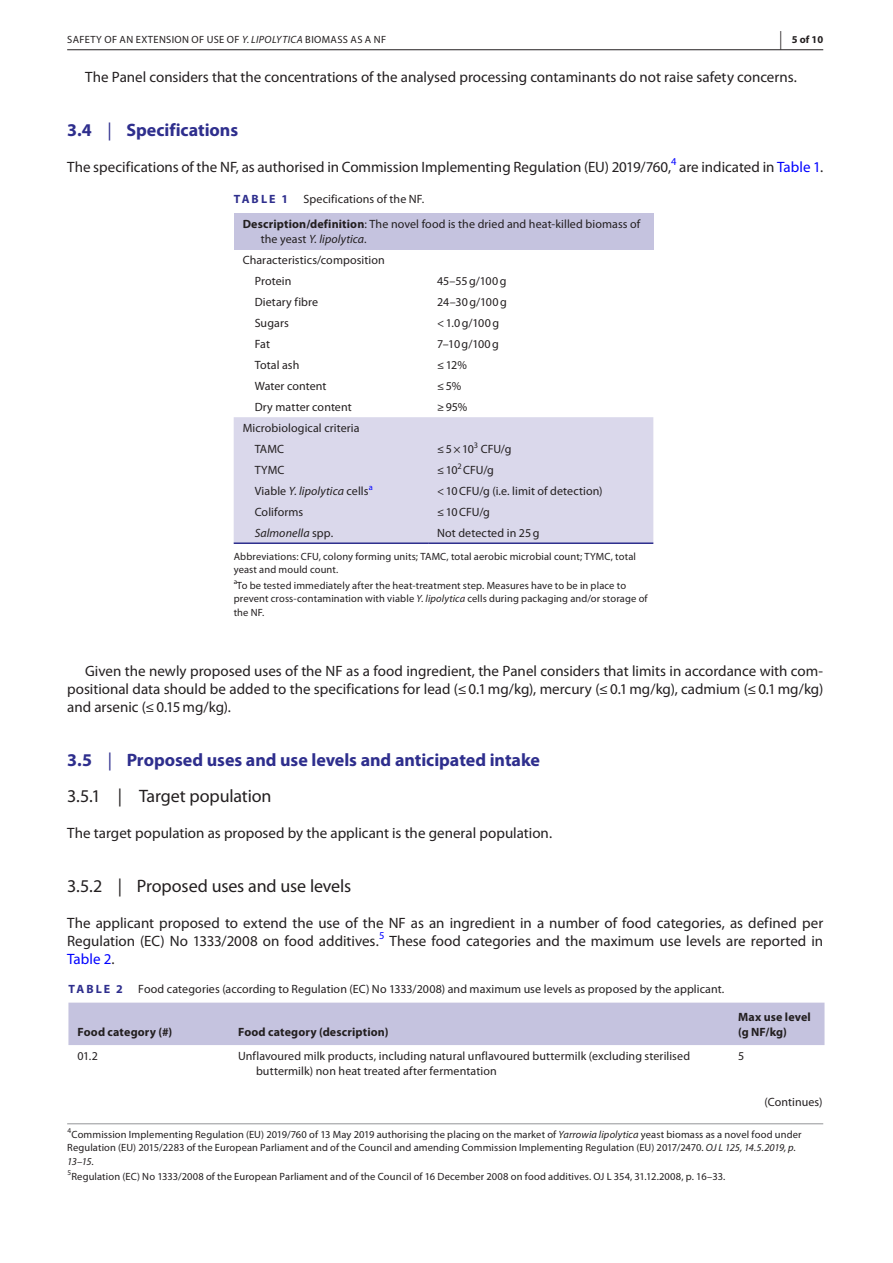
<style>
.page{position:relative;width:893px;height:1263px;background:#fff}
.page>*{position:absolute;margin:0;border:0;box-sizing:border-box;transform-origin:0 0}
.t1{font:700 18px/36px "Myriad Pro";letter-spacing:-.005em;color:#2e2e8d}
.t2{font:18px "Myriad Pro";letter-spacing:-.01em;color:#231f20}
.t3{font:15px/18px "Myriad Pro";color:#231f20;text-align:justify}
.t4{font:15px "Myriad Pro";color:#00f}
.t5{font:12px/15px "Myriad Pro";letter-spacing:.005em;color:#231f20}
.t6{font:700 12px/15px "Myriad Pro";letter-spacing:.015em;color:#231f20}
.t7{font:italic 12px "Myriad Pro";letter-spacing:.01em;color:#231f20}
.t8{font:700 12px "Myriad Pro";letter-spacing:.165em;color:#2e2e8d}
.t9{font:10.5px/13.5px "Myriad Pro";letter-spacing:.01em;color:#231f20}
.t10{font:10.5px "Myriad Pro";letter-spacing:.035em;color:#231f20}
.t11{font:700 10.5px "Myriad Pro";color:#231f20}
.t12{font:10.5px "Myriad Pro";color:#00f}
.t13{font:8.4px "Myriad Pro";color:#231f20}
.t14{font:8.4px "Myriad Pro";color:#00f}
.t15{font:7.35px "Myriad Pro";color:#231f20}
.s1{font-style:italic}
.s2{font-size:18.6px}
.s3{font-weight:400}
.s4{color:#00f}
.s5{font-weight:700}
.s6{font-style:normal}
.s7{font-weight:400;color:#231f20}
.s8{color:#231f20}
</style>
<div class="page">
<hr style="left:67px;top:49px;width:756px;height:1px;background:#231f20">
<hr style="left:67px;top:1123px;width:756px;height:1px;background:#939598">
<div style="left:68px;top:1002px;width:756px;height:43px;background:#c5c3df"></div>
<div style="left:234px;top:213px;width:419px;height:36px;background:#c5c3df"></div>
<div style="left:234px;top:417px;width:419px;height:125px;background:#dad8eb"></div>
<hr style="left:234px;top:542px;width:194px;height:2px;background:#2e2e8d">
<hr style="left:428px;top:542px;width:225px;height:2px;background:#2e2e8d">
<p class="t10" style="left:67px;top:33px;width:320px">SAFETY OF AN EXTENSION OF USE OF <span class="s1">Y. LIPOLYTICA</span> BIOMASS AS A NF</p>
<p class="t11" style="left:780px;top:32px;width:45px"><span class="s2">|</span> 5 of 10</p>
<p class="t3" style="left:85px;top:68px;width:713px">The Panel considers that the concentrations of the analysed processing contaminants do not raise safety concerns.</p>
<p class="t1" style="left:67px;top:111px;width:172px">3.4 <span class="s3">|</span> Specifications</p>
<p class="t3" style="left:67px;top:158px;width:605px">The specifications of the NF, as authorised in Commission Implementing Regulation (EU) 2019/760,</p>
<p class="t12" style="left:671px;top:155px;width:7px">4</p>
<p class="t3" style="left:679px;top:158px;width:145px">are indicated in <span class="s4">Table 1</span>.</p>
<p class="t5" style="left:243px;top:187px;width:399px;line-height:24.8px;text-indent:61px">Specifications of the NF.<br><span class="s5">Description/definition</span>: The novel food is the dried and heat-killed biomass of</p>
<p class="t7" style="left:261px;top:232px;width:107px"><span class="s6">the yeast</span> Y. lipolytica<span class="s6">.</span></p>
<p class="t5" style="left:243px;top:252px;width:144px">Characteristics/composition</p>
<p class="t5" style="left:255px;top:273px;width:38px">Protein</p>
<p class="t5" style="left:437px;top:273px;width:71px">45–55g/100g</p>
<p class="t5" style="left:255px;top:294px;width:65px">Dietary fibre</p>
<p class="t5" style="left:437px;top:294px;width:71px">24–30g/100g</p>
<p class="t5" style="left:255px;top:315px;width:36px">Sugars</p>
<p class="t5" style="left:437px;top:315px;width:63px">&lt;1.0g/100g</p>
<p class="t5" style="left:255px;top:336px;width:17px">Fat</p>
<p class="t5" style="left:437px;top:336px;width:63px">7–10g/100g</p>
<p class="t5" style="left:255px;top:357px;width:46px">Total ash</p>
<p class="t5" style="left:437px;top:357px;width:31px">≤12%</p>
<p class="t5" style="left:255px;top:378px;width:73px">Water content</p>
<p class="t5" style="left:437px;top:378px;width:26px">≤5%</p>
<p class="t5" style="left:255px;top:399px;width:99px">Dry matter content</p>
<p class="t5" style="left:437px;top:399px;width:32px">≥95%</p>
<p class="t5" style="left:255px;top:417px;width:106px;line-height:21px;text-indent:-12px">Microbiological criteria<br>TAMC</p>
<p class="t8" style="left:234px;top:192px;width:56px">TABLE 1</p>
<p class="t13" style="left:474px;top:440px;width:6px">3</p>
<p class="t5" style="left:481px;top:441px;width:32px">CFU/g</p>
<p class="t5" style="left:437px;top:441px;width:38px">≤5×10</p>
<p class="t13" style="left:457px;top:461px;width:6px">2</p>
<p class="t5" style="left:463px;top:462px;width:32px">CFU/g</p>
<p class="t5" style="left:255px;top:462px;width:31px">TYMC</p>
<p class="t5" style="left:437px;top:462px;width:22px">≤10</p>
<p class="t7" style="left:255px;top:484px;width:115px"><span class="s6">Viable</span> Y. lipolytica <span class="s6">cells</span></p>
<p class="t14" style="left:369px;top:482px;width:6px">a</p>
<p class="t5" style="left:437px;top:483px;width:167px">&lt;10CFU/g (i.e. limit of detection)</p>
<p class="t5" style="left:255px;top:504px;width:50px">Coliforms</p>
<p class="t5" style="left:437px;top:504px;width:54px">≤10CFU/g</p>
<p class="t7" style="left:255px;top:526px;width:80px">Salmonella <span class="s6">spp.</span></p>
<p class="t5" style="left:437px;top:525px;width:104px">Not detected in 25g</p>
<p class="t9" style="left:234px;top:549px;width:404px">Abbreviations: CFU, colony forming units; TAMC, total aerobic microbial count; TYMC, total yeast and mould count.</p>
<p class="t15" style="left:234px;top:577px;width:5px">a</p>
<p class="t9" style="left:234px;top:578px;width:415px;text-indent:3px">To be tested immediately after the heat-treatment step. Measures have to be in place to prevent cross-contamination with viable <span class="s1">Y. lipolytica</span> cells during packaging and/or storage of the NF.</p>
<p class="t3" style="left:67px;top:662px;width:758px;text-indent:18px">Given the newly proposed uses of the NF as a food ingredient, the Panel considers that limits in accordance with com&shy;positional data should be added to the specifications for lead (≤0.1mg/kg), mercury (≤0.1mg/kg), cadmium (≤0.1mg/kg) and arsenic (≤0.15mg/kg).</p>
<p class="t1" style="left:67px;top:741px;width:474px">3.5 <span class="s3">|</span> Proposed uses and use levels and anticipated intake<br><span class="s7">3.5.1 | Target population</span></p>
<p class="t3" style="left:67px;top:824px;width:486px">The target population as proposed by the applicant is the general population.</p>
<p class="t2" style="left:67px;top:875px;width:286px">3.5.2 | Proposed uses and use levels</p>
<p class="t3" style="left:67px;top:914px;width:758px">The applicant proposed to extend the use of the NF as an ingredient in a number of food categories, as defined per<br>Regulation (EC) No 1333/2008 on food additives.</p>
<p class="t12" style="left:379px;top:929px;width:7px">5</p>
<p class="t3" style="left:389px;top:932px;width:435px">These food categories and the maximum use levels are reported in</p>
<p class="t4" style="left:67px;top:950px;width:49px">Table 2<span class="s8">.</span></p>
<p class="t8" style="left:69px;top:981px;width:56px">TABLE 2</p>
<p class="t5" style="left:138px;top:981px;width:588px">Food categories (according to Regulation (EC) No 1333/2008) and maximum use levels as proposed by the applicant.</p>
<p class="t6" style="left:77px;top:1024px;width:96px">Food category (#)</p>
<p class="t6" style="left:238px;top:1024px;width:152px">Food category (description)</p>
<p class="t6" style="left:738px;top:1009px;width:74px">Max use level (g NF/kg)</p>
<p class="t5" style="left:77px;top:1048px;width:22px">01.2</p>
<p class="t5" style="left:256px;top:1048px;width:436px;text-indent:-18px">Unflavoured milk products, including natural unflavoured buttermilk (excluding sterilised buttermilk) non heat treated after fermentation</p>
<p class="t5" style="left:738px;top:1048px;width:8px">5</p>
<p class="t5" style="left:765px;top:1094px;width:59px">(Continues)</p>
<p class="t9" style="left:67px;top:1127px;width:736px"><sup>4</sup>Commission Implementing Regulation (EU) 2019/760 of 13 May 2019 authorising the placing on the market of <span class="s1">Yarrowia lipolytica</span> yeast biomass as a novel food under<br>Regulation (EU) 2015/2283 of the European Parliament and of the Council and amending Commission Implementing Regulation (EU) 2017/2470. <span class="s1">OJ L 125, 14.5.2019, p.<br>13–15</span>.</p>
<p class="t15" style="left:68px;top:1168px;width:5px">5</p>
<p class="t9" style="left:71px;top:1169px;width:655px">Regulation (EC) No 1333/2008 of the European Parliament and of the Council of 16 December 2008 on food additives. OJ L 354, 31.12.2008, p. 16–33.</p>
</div>
